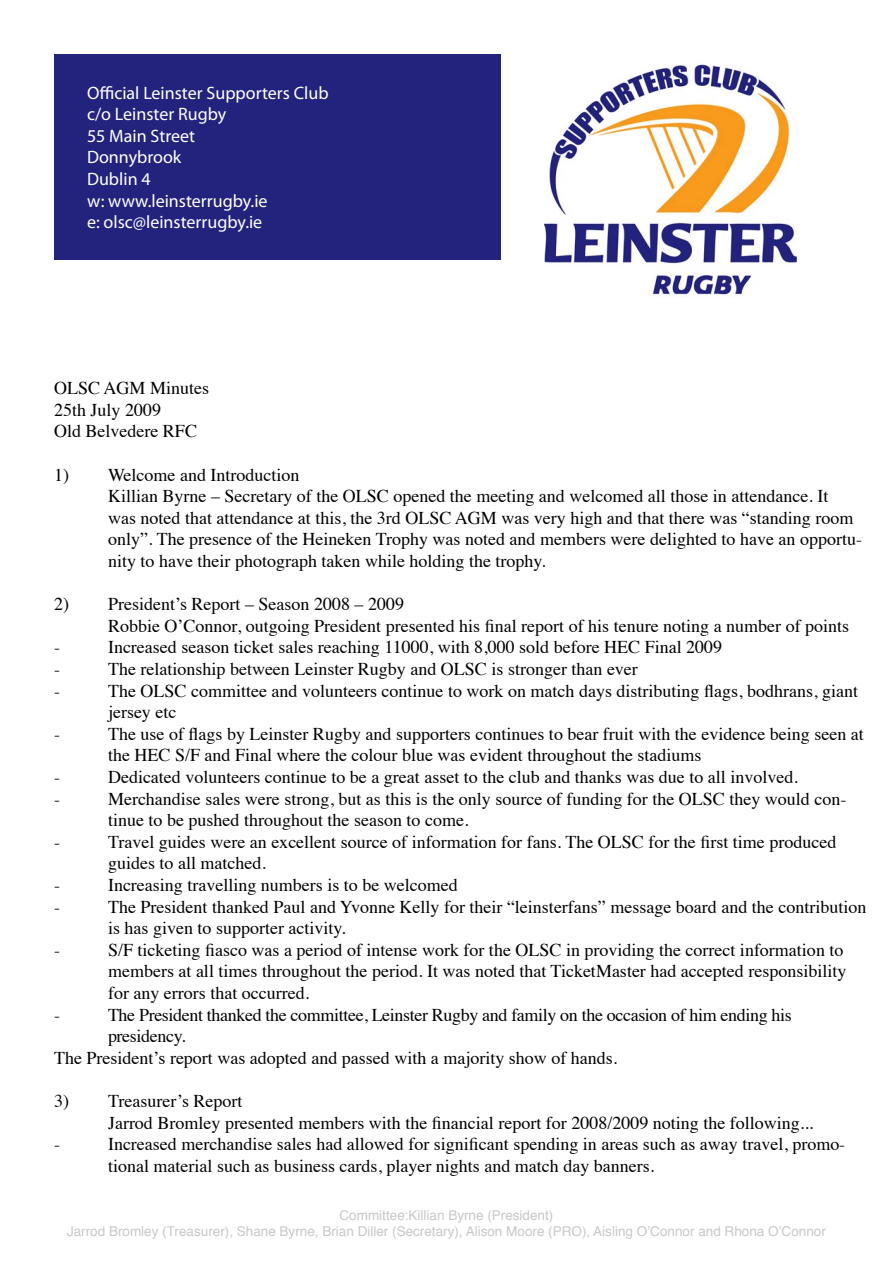
<style>
.page{position:relative;width:893px;height:1263px;background:#fff}
.page>*{position:absolute;margin:0;border:0;box-sizing:border-box;transform-origin:0 0}
.t1{font:18px/21.6px "Times";color:#000}
.t2{font:18px/21.6px "Myriad Pro";color:#fff}
.t3{font:18px "Times";letter-spacing:-.02em;color:#000}
.t4{font:13.5px/16.2px "Helvetica";color:#c6c8ca;text-align:center}
</style>
<div class="page">
<img style="left:545px;top:64px;width:252px;height:231px">
<div style="left:54px;top:54px;width:446px;height:206px;background:#23237d"></div>
<p class="t2" style="left:87px;top:81px;width:243px">Official Leinster Supporters Club c/o Leinster Rugby<br>55 Main Street<br>Donnybrook<br>Dublin 4<br>w: www.leinsterrugby.ie<br>e: olsc@leinsterrugby.ie</p>
<p class="t1" style="left:54px;top:376px;width:157px">OLSC AGM Minutes<br>25th July 2009<br>Old Belvedere RFC</p>
<p class="t1" style="left:108px;top:462px;width:755px;text-indent:-54px">1) Welcome and Introduction<br>Killian Byrne – Secretary of the OLSC opened the meeting and welcomed all those in attendance. It<br>was noted that attendance at this, the 3rd OLSC AGM was very high and that there was “standing room only”. The presence of the Heineken Trophy was noted and members were delighted to have an opportu&shy;nity to have their photograph taken while holding the trophy.</p>
<p class="t1" style="left:54px;top:592px;width:351px">2) President’s Report – Season 2008 – 2009</p>
<p class="t1" style="left:108px;top:613px;width:743px">Robbie O’Connor, outgoing President presented his final report of his tenure noting a number of points</p>
<p class="t1" style="left:54px;top:635px;width:7px">-</p>
<p class="t1" style="left:108px;top:635px;width:616px">Increased season ticket sales reaching 11000, with 8,000 sold before HEC Final 2009</p>
<p class="t1" style="left:54px;top:657px;width:7px">-</p>
<p class="t1" style="left:108px;top:657px;width:531px">The relationship between Leinster Rugby and OLSC is stronger than ever</p>
<p class="t1" style="left:54px;top:678px;width:7px">-</p>
<p class="t1" style="left:108px;top:678px;width:751px">The OLSC committee and volunteers continue to work on match days distributing flags, bodhrans, giant jersey etc</p>
<p class="t1" style="left:54px;top:721px;width:7px">-</p>
<p class="t1" style="left:108px;top:721px;width:757px">The use of flags by Leinster Rugby and supporters continues to bear fruit with the evidence being seen at the HEC S/F and Final where the colour blue was evident throughout the stadiums</p>
<p class="t1" style="left:54px;top:765px;width:7px">-</p>
<p class="t1" style="left:108px;top:765px;width:691px">Dedicated volunteers continue to be a great asset to the club and thanks was due to all involved.</p>
<p class="t1" style="left:54px;top:786px;width:7px">-</p>
<p class="t1" style="left:108px;top:786px;width:740px">Merchandise sales were strong, but as this is the only source of funding for the OLSC they would con&shy;tinue to be pushed throughout the season to come.</p>
<p class="t1" style="left:54px;top:829px;width:7px">-</p>
<p class="t1" style="left:108px;top:829px;width:730px">Travel guides were an excellent source of information for fans. The OLSC for the first time produced guides to all matched.</p>
<p class="t1" style="left:54px;top:873px;width:7px">-</p>
<p class="t1" style="left:108px;top:873px;width:351px">Increasing travelling numbers is to be welcomed</p>
<p class="t1" style="left:54px;top:894px;width:7px">-</p>
<p class="t1" style="left:108px;top:894px;width:760px">The President thanked Paul and Yvonne Kelly for their “leinsterfans” message board and the contribution is has given to supporter activity.</p>
<p class="t1" style="left:54px;top:937px;width:7px">-</p>
<p class="t1" style="left:108px;top:937px;width:740px">S/F ticketing fiasco was a period of intense work for the OLSC in providing the correct information to members at all times throughout the period. It was noted that TicketMaster had accepted responsibility for any errors that occurred.</p>
<p class="t1" style="left:54px;top:1002px;width:7px">-</p>
<p class="t3" style="left:108px;top:998px;width:685px">The President thanked the committee, Leinster Rugby and family on the occasion of him ending his</p>
<p class="t3" style="left:108px;top:1019px;width:79px">presidency.</p>
<p class="t1" style="left:54px;top:1045px;width:565px">The President’s report was adopted and passed with a majority show of hands.</p>
<p class="t1" style="left:54px;top:1089px;width:190px">3) Treasurer’s Report</p>
<p class="t1" style="left:108px;top:1110px;width:707px">Jarrod Bromley presented members with the financial report for 2008/2009 noting the following...</p>
<p class="t1" style="left:54px;top:1132px;width:7px">-</p>
<p class="t1" style="left:108px;top:1132px;width:739px">Increased merchandise sales had allowed for significant spending in areas such as away travel, promo&shy;tional material such as business cards, player nights and match day banners.</p>
<p class="t4" style="left:67px;top:1207px;width:760px">Committee:Killian Byrne (President)<br>Jarrod Bromley (Treasurer), Shane Byrne, Brian Diller (Secretary), Alison Moore (PRO), Aisling O’Connor and Rhona O’Connor</p>
</div>
